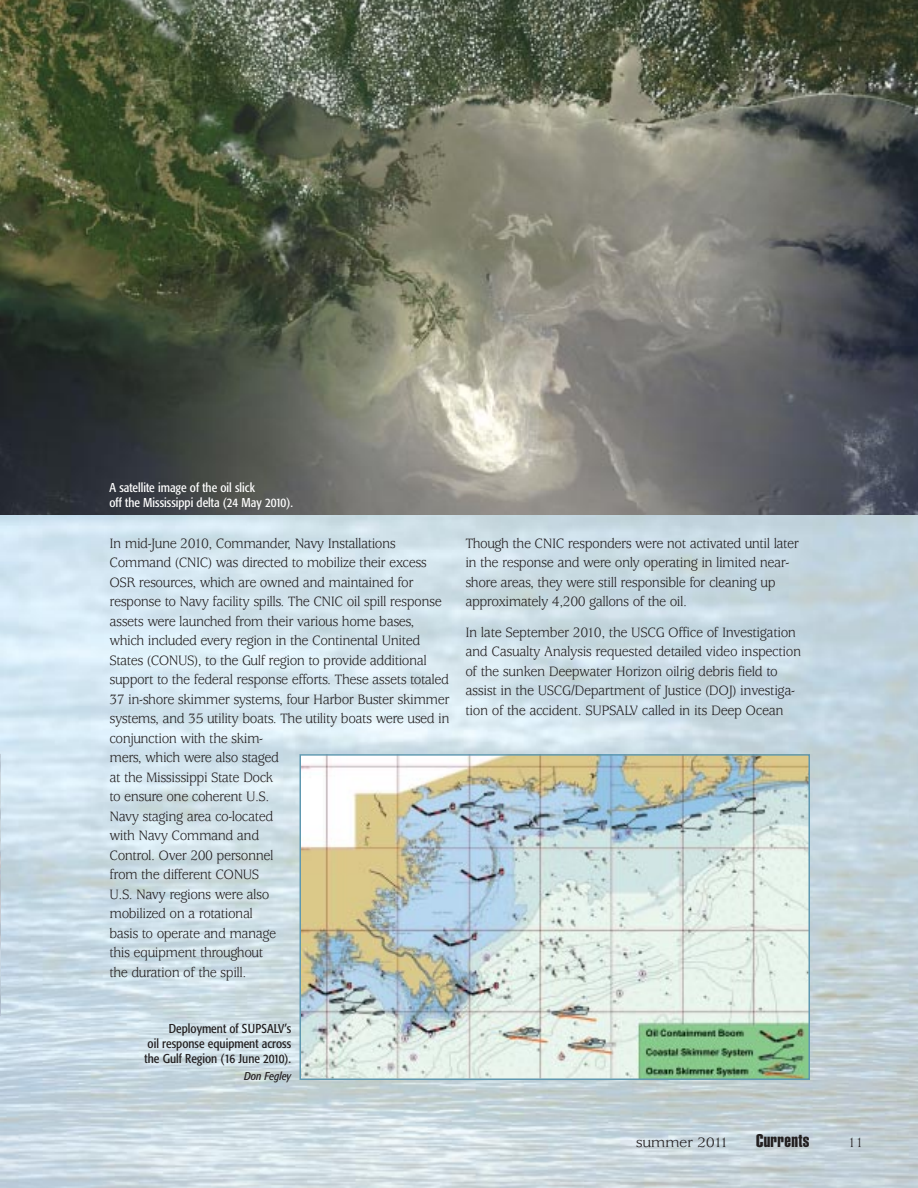
<style>
.page{position:relative;width:918px;height:1188px;background:#fff}
.page>*{position:absolute;margin:0;border:0;box-sizing:border-box;transform-origin:0 0}
.t1{font:18px "Helvetica Extra Compressed";letter-spacing:.02em;color:#231f20;scale:1.1 1}
.t2{font:15px/19.5px "Usherwood";letter-spacing:-.035em;color:#231f20;scale:.95 1}
.t3{font:15px "Usherwood";letter-spacing:-.035em;color:#231f20;scale:1.1 1}
.t4{font:condensed 12.75px/15px "Formata";color:#231f20;text-align:justify}
.t5{font:condensed 12.75px/15px "Formata";color:#fff}
.t6{font:italic condensed 11.25px "Formata";color:#231f20}
</style>
<div class="page">
<img style="left:0;top:0;width:918px;height:515px">
<svg style="left:0;top:754px;width:1px;height:263px"></svg>
<img style="left:303px;top:757px;width:504px;height:320px">
<div style="left:300px;top:754px;width:510px;height:326px;border:2px solid #5f98b0"></div>
<p class="t5" style="left:110px;top:481px;width:185px">A satellite image of the oil slick<br>off the Mississippi delta (24 May 2010).</p>
<p class="t2" style="left:109px;top:535px;width:360px">In mid-June 2010, Commander, Navy Installations Command (CNIC) was directed to mobilize their excess OSR resources, which are owned and maintained for response to Navy facility spills. The CNIC oil spill response assets were launched from their various home bases, which included every region in the Continental United States (CONUS), to the Gulf region to provide additional support to the federal response efforts. These assets totaled 37 in-shore skimmer systems, four Harbor Buster skimmer systems, and 35 utility boats. The utility boats were used in conjunction with the skim-<br>mers, which were also staged<br>at the Mississippi State Dock<br>to ensure one coherent U.S.<br>Navy staging area co-located<br>with Navy Command and<br>Control. Over 200 personnel<br>from the different CONUS<br>U.S. Navy regions were also<br>mobilized on a rotational<br>basis to operate and manage<br>this equipment throughout<br>the duration of the spill.</p>
<p class="t2" style="left:465px;top:535px;width:353px">Though the CNIC responders were not activated until later in the response and were only operating in limited near&shy;shore areas, they were still responsible for cleaning up approximately 4,200 gallons of the oil.</p>
<p class="t2" style="left:465px;top:624px;width:355px">In late September 2010, the USCG Office of Investigation and Casualty Analysis requested detailed video inspection of the sunken Deepwater Horizon oilrig debris field to assist in the USCG/Department of Justice (DOJ) investiga&shy;tion of the accident. SUPSALV called in its Deep Ocean</p>
<p class="t4" style="left:145px;top:1022px;width:148px;text-indent:24px">Deployment of SUPSALV’s oil response equipment across the Gulf Region (16 June 2010).</p>
<p class="t6" style="left:244px;top:1072px;width:49px">Don Fegley</p>
<p class="t3" style="left:636px;top:1137px;width:86px">summer 2011</p>
<p class="t1" style="left:756px;top:1134px;width:50px">Currents</p>
<p class="t2" style="left:848px;top:1134px;width:18px">11</p>
</div>
